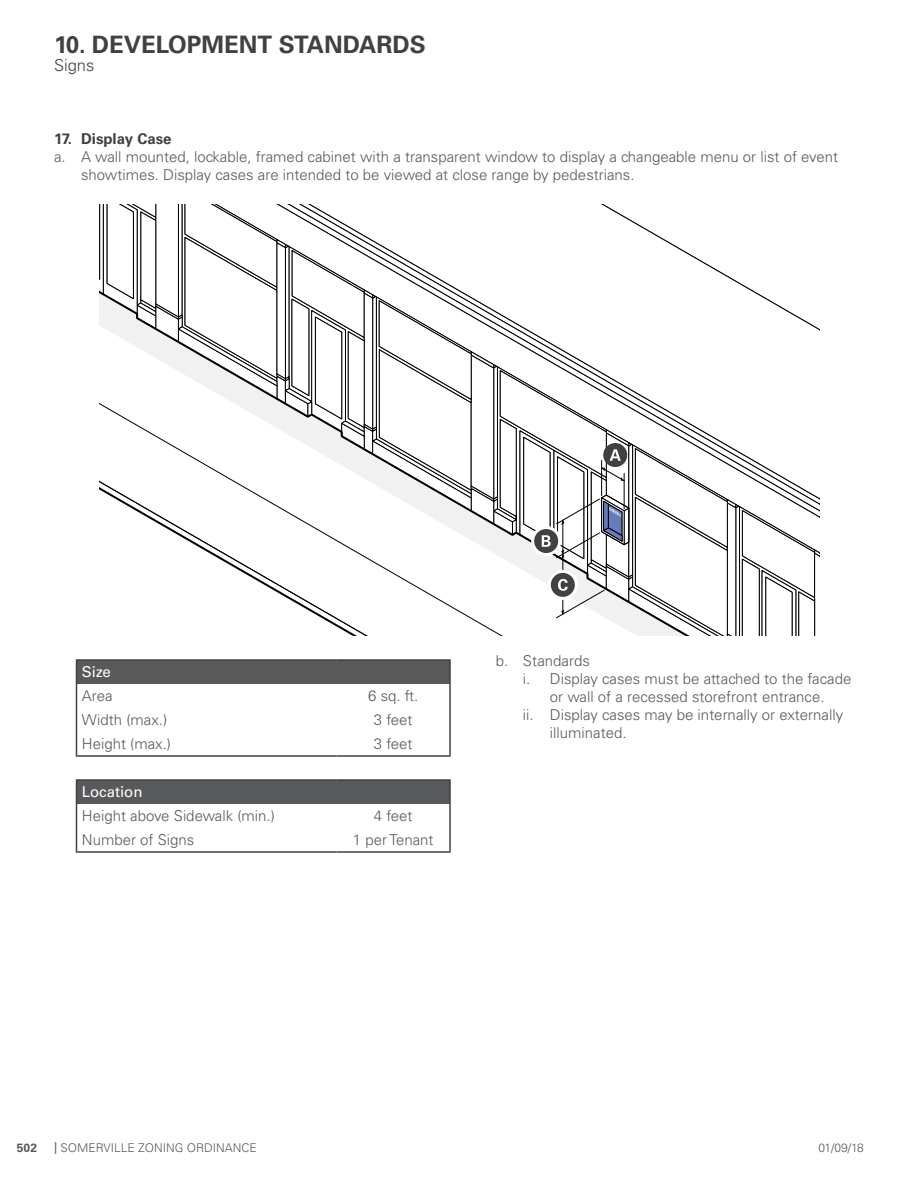
<style>
.page{position:relative;width:918px;height:1188px;background:#fff}
.page>*{position:absolute;margin:0;border:0;box-sizing:border-box;transform-origin:0 0}
.t1{font:700 24px "Univers LT Std";color:#414042}
.t2{font:300 16.5px "Univers LT Std";color:#414042}
.t3{font:300 15px/18px "Univers LT Std";color:#58595b}
.t4{font:700 15px "Univers LT Std";color:#414042}
.t5{font:15px "Univers LT Std";color:#fff}
.t6{font:300 12px "Univers LT Std";color:#58595b}
.t7{font:700 12px "Univers LT Std";color:#58595b}
.s1{font-weight:400}
</style>
<div class="page">
<svg style="left:77px;top:661px;width:372px;height:143px"></svg>
<hr style="left:76px;top:659px;width:260px;height:2px;background:#414042">
<hr style="left:336px;top:659px;width:61px;height:2px;background:#414042">
<hr style="left:397px;top:659px;width:54px;height:2px;background:#414042">
<hr style="left:449px;top:661px;width:2px;height:23px;background:#414042">
<hr style="left:449px;top:684px;width:2px;height:24px;background:#414042">
<hr style="left:449px;top:708px;width:2px;height:24px;background:#414042">
<svg style="left:76px;top:661px;width:1px;height:94px"></svg>
<hr style="left:449px;top:732px;width:2px;height:23px;background:#414042">
<hr style="left:76px;top:755px;width:260px;height:2px;background:#414042">
<hr style="left:336px;top:755px;width:61px;height:2px;background:#414042">
<hr style="left:397px;top:755px;width:54px;height:2px;background:#414042">
<hr style="left:76px;top:779px;width:260px;height:2px;background:#414042">
<hr style="left:336px;top:779px;width:61px;height:2px;background:#414042">
<hr style="left:397px;top:779px;width:54px;height:2px;background:#414042">
<hr style="left:449px;top:781px;width:2px;height:23px;background:#414042">
<hr style="left:449px;top:804px;width:2px;height:24px;background:#414042">
<svg style="left:76px;top:781px;width:1px;height:70px"></svg>
<hr style="left:449px;top:828px;width:2px;height:23px;background:#414042">
<hr style="left:76px;top:851px;width:260px;height:2px;background:#414042">
<hr style="left:336px;top:851px;width:61px;height:2px;background:#414042">
<hr style="left:397px;top:851px;width:54px;height:2px;background:#414042">
<svg style="left:99px;top:204px;width:720px;height:432px"></svg>
<h1 class="t1" style="left:54px;top:31px;width:73px">10. DEVELOPMENT</h1>
<h1 class="t1" style="left:279px;top:31px;width:33px">STANDARDS</h1>
<p class="t2" style="left:54px;top:56px;width:42px">Signs</p>
<p class="t4" style="left:54px;top:130px;width:119px">17. DISPLAY CASE</p>
<p class="t3" style="left:81px;top:148px;width:759px;text-indent:-27px">a. A wall mounted, lockable, framed cabinet with a transparent window to display a changeable menu or list of event showtimes. Display cases are intended to be viewed at close range by pedestrians.</p>
<p class="t5" style="left:82px;top:663px;width:30px">Size</p>
<p class="t3" style="left:82px;top:687px;width:32px">Area</p>
<p class="t3" style="left:368px;top:687px;width:52px">6 sq. ft.</p>
<p class="t3" style="left:82px;top:711px;width:87px">Width (max.)</p>
<p class="t3" style="left:374px;top:711px;width:40px">3 feet</p>
<p class="t3" style="left:82px;top:735px;width:91px">Height (max.)</p>
<p class="t3" style="left:374px;top:735px;width:40px">3 feet</p>
<p class="t5" style="left:82px;top:783px;width:62px">Location</p>
<p class="t3" style="left:82px;top:807px;width:195px">Height above Sidewalk (min.)</p>
<p class="t3" style="left:374px;top:807px;width:40px">4 feet</p>
<p class="t3" style="left:82px;top:831px;width:114px">Number of Signs</p>
<p class="t3" style="left:353px;top:831px;width:82px">1 per Tenant</p>
<p class="t3" style="left:496px;top:652px;width:95px">b. Standards</p>
<p class="t3" style="left:523px;top:670px;width:330px">i. Display cases must be attached to the facade</p>
<p class="t3" style="left:550px;top:688px;width:276px">or wall of a recessed storefront entrance.</p>
<p class="t3" style="left:523px;top:706px;width:322px">ii. Display cases may be internally or externally</p>
<p class="t3" style="left:550px;top:724px;width:78px">illuminated.</p>
<p class="t7" style="left:17px;top:1141px;width:22px">502</p>
<p class="t6" style="left:54px;top:1141px;width:204px"><span class="s1">|</span> SOMERVILLE ZONING ORDINANCE</p>
<p class="t6" style="left:819px;top:1140px;width:47px">01/09/18</p>
</div>
